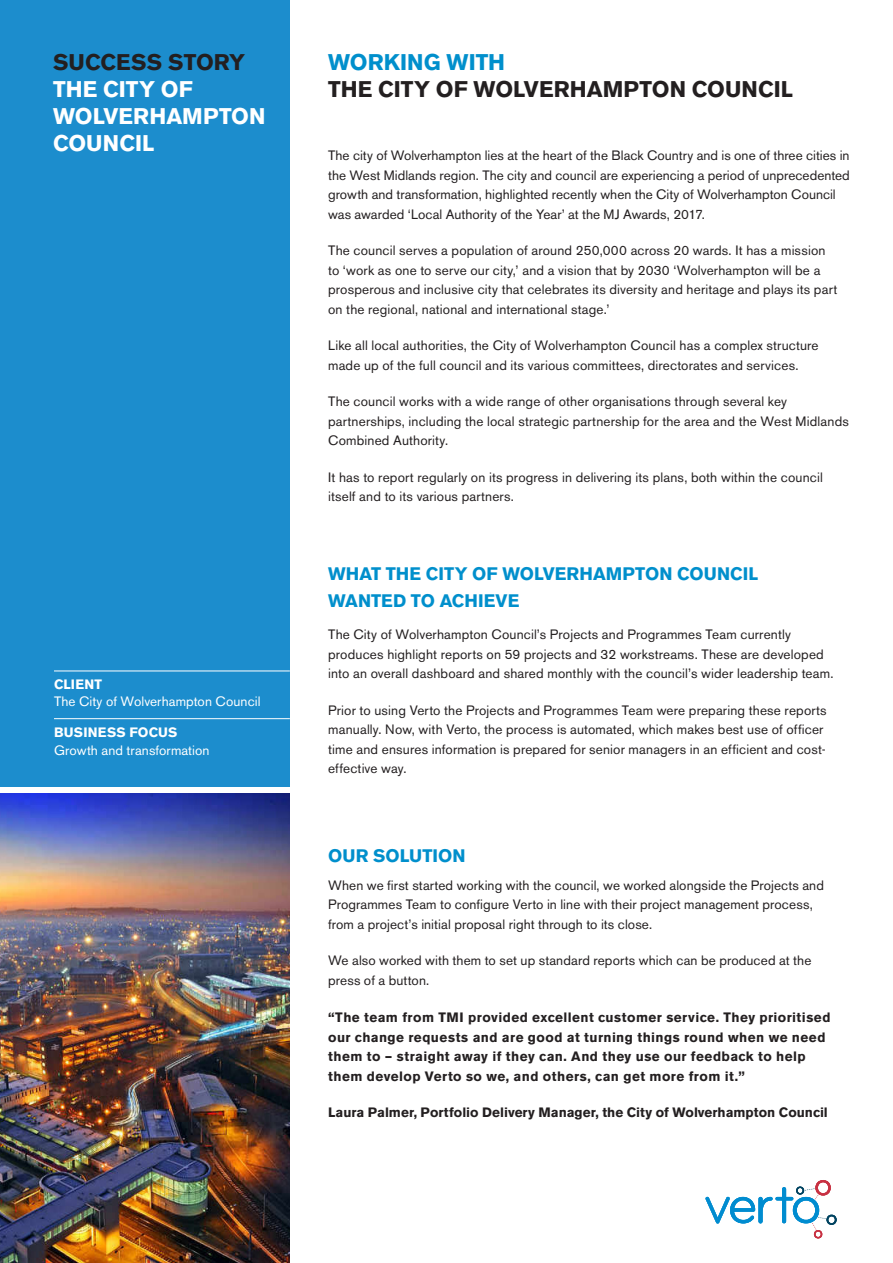
<style>
.page{position:relative;width:893px;height:1263px;background:#fff}
.page>*{position:absolute;margin:0;border:0;box-sizing:border-box;transform-origin:0 0}
.STORY_-_H2{font:700 22.5px/27px "Akzidenz Grotesk BE";color:#231f20}
.STORY_-_H2-2{font:700 22.5px/27px "Akzidenz Grotesk BE";color:#fff}
.STORY_-_H2-3{font:700 18px/27px "Akzidenz Grotesk BE";color:#008fcc}
.STORY_-_H2-4{font:13.5px/19.5px "Akzidenz Grotesk BE";letter-spacing:.01em;color:#231f20}
.STORY_-_T1{font:13.5px/19.5px "Akzidenz Grotesk BE";letter-spacing:.01em;color:#231f20}
.STORY_-_T1-2{font:700 13.5px/19.5px "Akzidenz Grotesk BE";letter-spacing:.03em;color:#231f20}
.STORY_-_T1-3{font:700 13.5px "Akzidenz Grotesk BE";letter-spacing:.005em;color:#231f20}
.PROFILE_-_T1{font:13.5px "Akzidenz Grotesk BE";letter-spacing:.005em;color:#fff}
.PROFILE_-_H1_w_line{font:700 13.5px "Akzidenz Grotesk BE";letter-spacing:.015em;color:#fff}
.s1{color:#008fcc}
</style>
<div class="page">
<div style="left:0;top:0;width:290px;height:787px;background:#1c8dcd"></div>
<img style="left:0;top:793px;width:290px;height:470px">
<hr style="left:54px;top:671px;width:236px;height:1px;background:#fff">
<hr style="left:54px;top:718px;width:236px;height:1px;background:#fff">
<svg style="left:705px;top:1180px;width:132px;height:58px"></svg>
<p class="STORY_-_H2" style="left:53px;top:49px;width:193px">SUCCESS STORY</p>
<p class="STORY_-_H2-2" style="left:53px;top:76px;width:214px">THE CITY OF<br>WOLVERHAMPTON<br>COUNCIL</p>
<p class="PROFILE_-_H1_w_line" style="left:54px;top:677px;width:50px">CLIENT</p>
<p class="PROFILE_-_T1" style="left:54px;top:693px;width:208px">The City of Wolverhampton Council</p>
<p class="PROFILE_-_H1_w_line" style="left:54px;top:724px;width:125px">BUSINESS FOCUS</p>
<p class="PROFILE_-_T1" style="left:54px;top:742px;width:157px">Growth and transformation</p>
<p class="STORY_-_H2" style="left:328px;top:49px;width:466px"><span class="s1">WORKING WITH<br></span>THE CITY OF WOLVERHAMPTON COUNCIL</p>
<p class="STORY_-_H2-4" style="left:328px;top:146px;width:523px">The city of Wolverhampton lies at the heart of the Black Country and is one of three cities in the West Midlands region. The city and council are experiencing a period of unprecedented growth and transformation, highlighted recently when the City of Wolverhampton Council was awarded ‘Local Authority of the Year’ at the MJ Awards, 2017.</p>
<p class="STORY_-_H2-4" style="left:328px;top:241px;width:511px">The council serves a population of around 250,000 across 20 wards. It has a mission to ‘work as one to serve our city,’ and a vision that by 2030 ‘Wolverhampton will be a prosperous and inclusive city that celebrates its diversity and heritage and plays its part on the regional, national and international stage.’</p>
<p class="STORY_-_H2-4" style="left:328px;top:336px;width:492px">Like all local authorities, the City of Wolverhampton Council has a complex structure made up of the full council and its various committees, directorates and services.</p>
<p class="STORY_-_H2-4" style="left:328px;top:392px;width:522px">The council works with a wide range of other organisations through several key partnerships, including the local strategic partnership for the area and the West Midlands<br>Combined Authority.</p>
<p class="STORY_-_H2-4" style="left:328px;top:467px;width:496px">It has to report regularly on its progress in delivering its plans, both within the council itself and to its various partners.</p>
<p class="STORY_-_H2-3" style="left:328px;top:561px;width:432px">WHAT THE CITY OF WOLVERHAMPTON COUNCIL<br>WANTED TO ACHIEVE</p>
<p class="STORY_-_T1" style="left:328px;top:625px;width:507px">The City of Wolverhampton Council’s Projects and Programmes Team currently produces highlight reports on 59 projects and 32 workstreams. These are developed into an overall dashboard and shared monthly with the council’s wider leadership team.</p>
<p class="STORY_-_T1" style="left:328px;top:700px;width:500px">Prior to using Verto the Projects and Programmes Team were preparing these reports manually. Now, with Verto, the process is automated, which makes best use of officer time and ensures information is prepared for senior managers in an efficient and cost&shy;effective way.</p>
<p class="STORY_-_H2-3" style="left:328px;top:842px;width:139px">OUR SOLUTION</p>
<p class="STORY_-_T1" style="left:328px;top:875px;width:497px">When we first started working with the council, we worked alongside the Projects and<br>Programmes Team to configure Verto in line with their project management process, from a project’s initial proposal right through to its close.</p>
<p class="STORY_-_T1" style="left:328px;top:951px;width:485px">We also worked with them to set up standard reports which can be produced at the press of a button.</p>
<p class="STORY_-_T1-2" style="left:328px;top:1008px;width:504px">“The team from TMI provided excellent customer service. They prioritised our change requests and are good at turning things round when we need them to – straight away if they can. And they use our feedback to help them develop Verto so we, and others, can get more from it.”</p>
<p class="STORY_-_T1-3" style="left:328px;top:1104px;width:501px">Laura Palmer, Portfolio Delivery Manager, the City of Wolverhampton Council</p>
</div>
